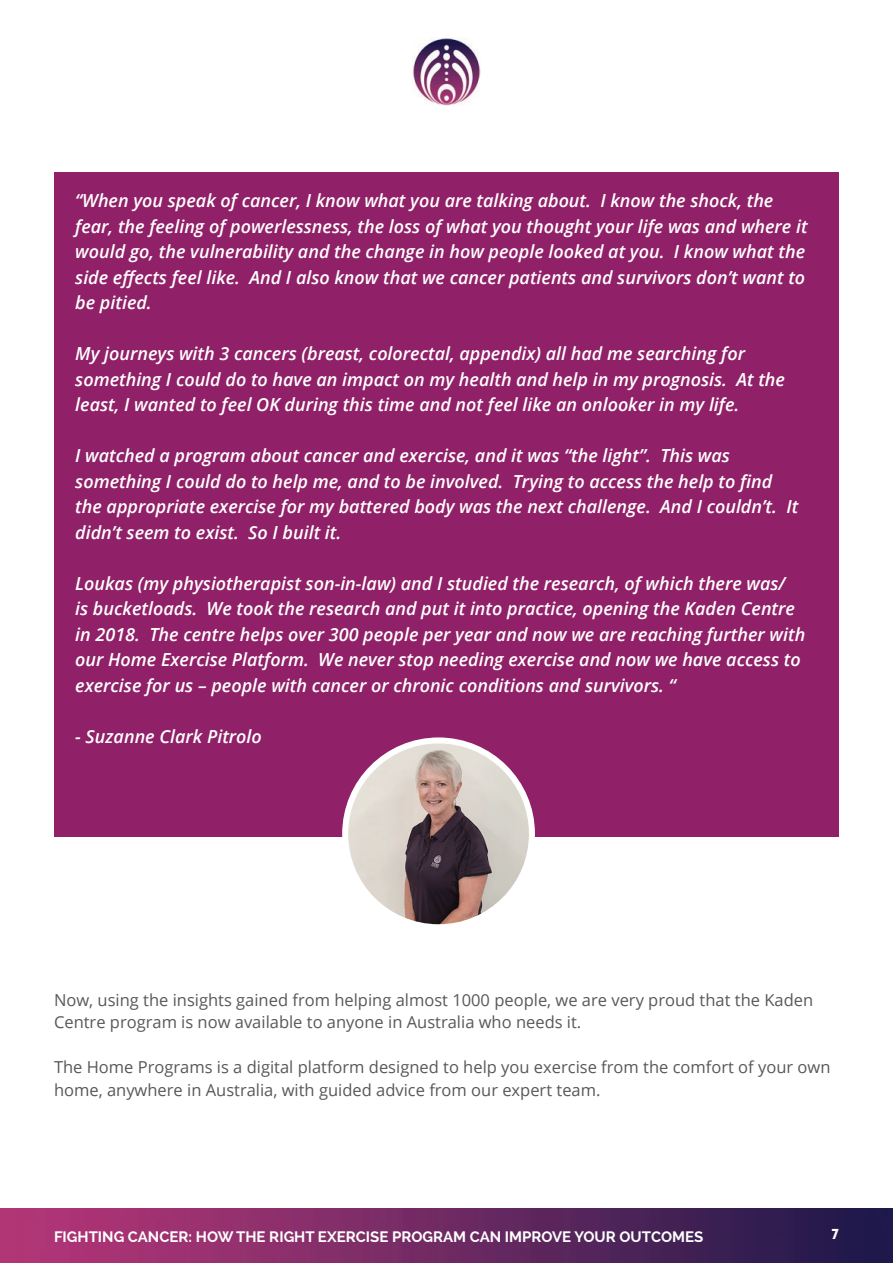
<style>
.page{position:relative;width:893px;height:1263px;background:#fff}
.page>*{position:absolute;margin:0;border:0;box-sizing:border-box;transform-origin:0 0}
.t1{font:italic 600 18px/25.5px "Open Sans";color:#fff}
.t2{font:16.5px/22.5px "Open Sans";color:#57585a}
.t3{font:700 15px "Raleway";color:#fff}
.t4{font:700 15px "Josefin Sans";color:#fff}
</style>
<div class="page">
<img style="left:0;top:1209px;width:893px;height:54px">
<img style="left:413px;top:38px;width:67px;height:68px">
<div style="left:54px;top:172px;width:785px;height:664px;background:#902067"></div>
<img style="left:345px;top:740px;width:187px;height:187px;border-radius:93px">
<div style="left:342px;top:737px;width:193px;height:193px;border:6px solid #fff;border-radius:50%"></div>
<p class="t1" style="left:75px;top:188px;width:734px">“When you speak of cancer, I know what you are talking about. I know the shock, the fear, the feeling of powerlessness, the loss of what you thought your life was and where it would go, the vulnerability and the change in how people looked at you. I know what the side effects feel like. And I also know that we cancer patients and survivors don’t want to be pitied.</p>
<p class="t1" style="left:75px;top:341px;width:711px">My journeys with 3 cancers (breast, colorectal, appendix) all had me searching for something I could do to have an impact on my health and help in my prognosis. At the least, I wanted to feel OK during this time and not feel like an onlooker in my life.</p>
<p class="t1" style="left:75px;top:443px;width:725px">I watched a program about cancer and exercise, and it was “the light”. This was something I could do to help me, and to be involved. Trying to access the help to find the appropriate exercise for my battered body was the next challenge. And I couldn’t. It didn’t seem to exist. So I built it.</p>
<p class="t1" style="left:75px;top:570px;width:732px">Loukas (my physiotherapist son-in-law) and I studied the research, of which there was/<br>is bucketloads. We took the research and put it into practice, opening the Kaden Centre in 2018. The centre helps over 300 people per year and now we are reaching further with our Home Exercise Platform. We never stop needing exercise and now we have access to exercise for us – people with cancer or chronic conditions and survivors. “</p>
<p class="t1" style="left:75px;top:723px;width:188px">- Suzanne Clark Pitrolo</p>
<p class="t2" style="left:54px;top:988px;width:761px">Now, using the insights gained from helping almost 1000 people, we are very proud that the Kaden<br>Centre program is now available to anyone in Australia who needs it.</p>
<p class="t2" style="left:54px;top:1055px;width:778px">The Home Programs is a digital platform designed to help you exercise from the comfort of your own home, anywhere in Australia, with guided advice from our expert team.</p>
<p class="t3" style="left:54px;top:1228px;width:651px">FIGHTING CANCER: HOW THE RIGHT EXERCISE PROGRAM CAN IMPROVE YOUR OUTCOMES</p>
<p class="t4" style="left:831px;top:1221px;width:9px">7</p>
</div>
